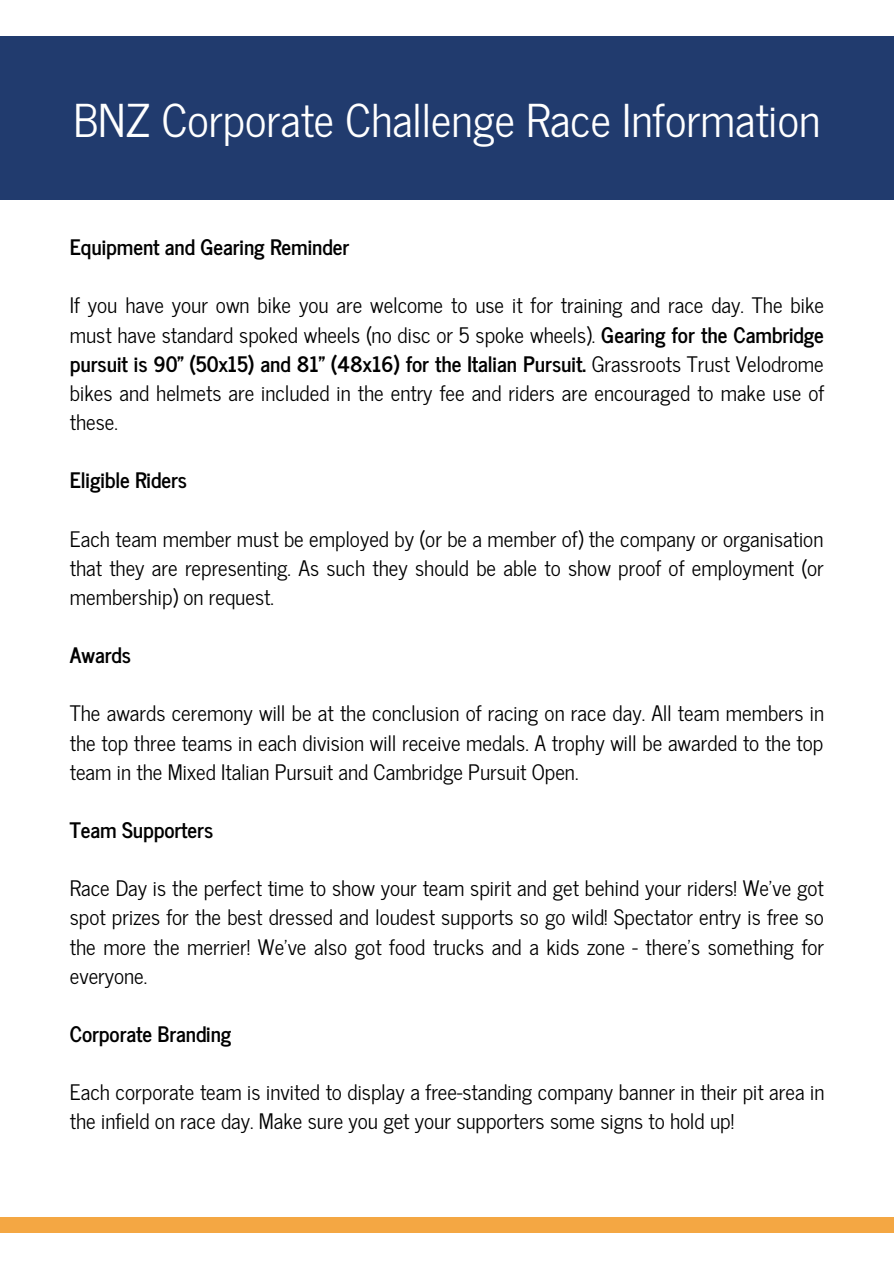
<style>
.page{position:relative;width:894px;height:1264px;background:#fff}
.page>*{position:absolute;margin:0;border:0;box-sizing:border-box;transform-origin:0 0}
.t1{font:44.85px "News Cycle";color:#fff}
.t2{font:21.15px/29.1px "News Cycle";color:#000;text-align:justify}
.t3{font:700 21.15px "News Cycle";color:#000}
.s1{font-weight:700}
</style>
<div class="page">
<div style="left:0;top:1217px;width:893px;height:15px;background:#f4a743"></div>
<div style="left:0;top:36px;width:893px;height:164px;background:#213b6e"></div>
<p class="t1" style="left:73px;top:81px;width:748px">BNZ Corporate Challenge Race Information</p>
<p class="t3" style="left:70px;top:228px;width:281px">Equipment and Gearing Reminder</p>
<p class="t2" style="left:70px;top:289px;width:755px">If you have your own bike you are welcome to use it for training and race day. The bike must have standard spoked wheels (no disc or 5 spoke wheels). <span class="s1">Gearing for the Cambridge pursuit is 90” (50x15) and 81" (48x16) for the Italian Pursuit.</span> Grassroots Trust Velodrome bikes and helmets are included in the entry fee and riders are encouraged to make use of these.</p>
<p class="t3" style="left:70px;top:461px;width:119px">Eligible Riders</p>
<p class="t2" style="left:70px;top:523px;width:755px">Each team member must be employed by (or be a member of) the company or organisation that they are representing. As such they should be able to show proof of employment (or membership) on request.</p>
<p class="t3" style="left:70px;top:636px;width:63px">Awards</p>
<p class="t2" style="left:70px;top:697px;width:755px">The awards ceremony will be at the conclusion of racing on race day. All team members in the top three teams in each division will receive medals. A trophy will be awarded to the top team in the Mixed Italian Pursuit and Cambridge Pursuit Open.</p>
<p class="t3" style="left:70px;top:811px;width:145px">Team Supporters</p>
<p class="t2" style="left:70px;top:872px;width:755px">Race Day is the perfect time to show your team spirit and get behind your riders! We’ve got spot prizes for the best dressed and loudest supports so go wild! Spectator entry is free so the more the merrier! We've also got food trucks and a kids zone - there's something for everyone.</p>
<p class="t3" style="left:70px;top:1015px;width:163px">Corporate Branding</p>
<p class="t2" style="left:70px;top:1076px;width:756px">Each corporate team is invited to display a free-standing company banner in their pit area in the infield on race day. Make sure you get your supporters some signs to hold up!</p>
</div>
